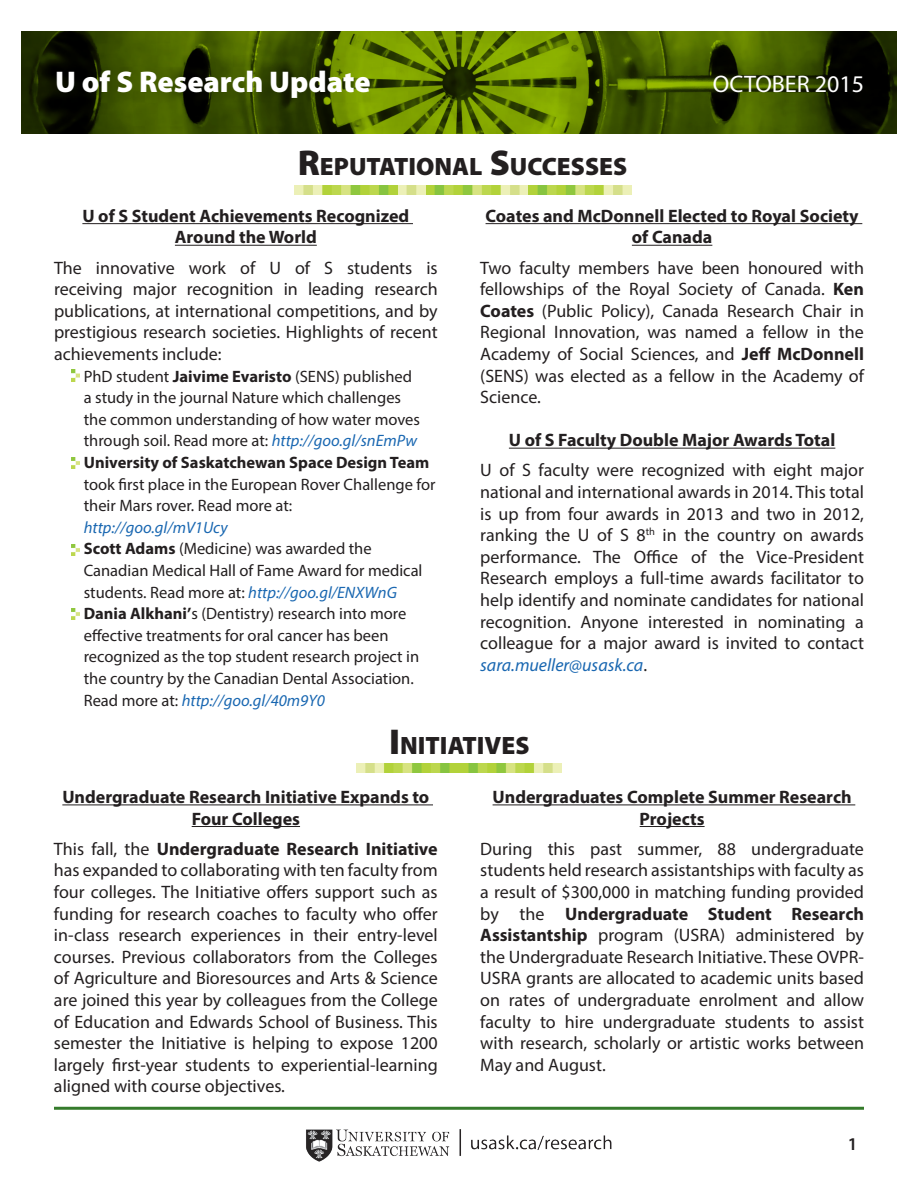
<style>
.page{position:relative;width:918px;height:1188px;background:#fff}
.page>*{position:absolute;margin:0;border:0;box-sizing:border-box;transform-origin:0 0}
.t1{font:900 30px "Myriad Pro";color:#fff}
.Headlines{font:900 25.2px "Myriad Pro";color:#231f20}
.t2{font:24px "Myriad Pro";color:#fff}
.t3{font:18px/21.6px "Myriad Pro";color:#231f20;text-align:justify}
.Item_Titles{font:700 18px/21.6px "Myriad Pro";color:#231f20;text-align:center}
.t4{font:600 18px "Myriad Pro";color:#231f20}
.Bullets{font:16.5px/21.6px "Myriad Pro";color:#231f20}
.Bullets-2{font:italic 16.5px "Myriad Pro";color:#1967b1}
.s1{font-size:36px}
.s2{font-weight:700}
.s3{font-style:italic;color:#1967b1}
</style>
<div class="page">
<svg style="left:21px;top:32px;width:876px;height:102px;background:#3f5400"></svg>
<hr style="left:54px;top:1107px;width:810px;height:3px;background:#357b2b">
<img style="left:306px;top:1129px;width:306px;height:33px">
<hr style="left:82px;top:223px;width:331px;height:1px;background:#231f20">
<hr style="left:175px;top:245px;width:142px;height:1px;background:#231f20">
<hr style="left:486px;top:223px;width:376px;height:1px;background:#231f20">
<hr style="left:632px;top:245px;width:80px;height:1px;background:#231f20">
<hr style="left:509px;top:448px;width:326px;height:1px;background:#231f20">
<hr style="left:62px;top:804px;width:371px;height:1px;background:#231f20">
<hr style="left:192px;top:826px;width:108px;height:1px;background:#231f20">
<hr style="left:493px;top:804px;width:362px;height:1px;background:#231f20">
<hr style="left:640px;top:826px;width:65px;height:1px;background:#231f20">
<img style="left:356px;top:764px;width:206px;height:9px">
<img style="left:295px;top:185px;width:336px;height:9px">
<svg style="left:72px;top:370px;width:8px;height:11px"></svg>
<svg style="left:72px;top:457px;width:8px;height:11px"></svg>
<svg style="left:72px;top:544px;width:8px;height:12px"></svg>
<svg style="left:72px;top:608px;width:8px;height:12px"></svg>
<h1 class="t1" style="left:55px;top:64px;width:317px">U of S Research Update</h1>
<h3 class="t2" style="left:713px;top:69px;width:153px">OCTOBER 2015</h3>
<p class="Headlines" style="left:298px;top:152px;width:331px"><span class="s1">R</span>EPUTATIONAL <span class="s1">S</span>UCCESSES</p>
<p class="Item_Titles" style="left:82px;top:204px;width:328px">U of S Student Achievements Recognized<br>Around the World</p>
<p class="t3" style="left:54px;top:256px;width:385px">The innovative work of U of S students is receiving major recognition in leading research publications, at international competitions, and by prestigious research societies. Highlights of recent achievements include:</p>
<p class="Bullets" style="left:84px;top:365px;width:338px">PhD student <span class="s2">Jaivime Evaristo</span> (SENS) published a study in the journal Nature which challenges the common understanding of how water moves through soil. Read more at: <span class="s3">http://goo.gl/snEmPw</span></p>
<p class="Bullets" style="left:84px;top:451px;width:353px"><span class="s2">University of Saskatchewan Space Design Team </span>took first place in the European Rover Challenge for their Mars rover. Read more at:</p>
<p class="Bullets-2" style="left:84px;top:517px;width:145px">http://goo.gl/mV1Ucy</p>
<p class="Bullets" style="left:84px;top:538px;width:340px"><span class="s2">Scott Adams</span> (Medicine) was awarded the<br>Canadian Medical Hall of Fame Award for medical students. Read more at: <span class="s3">http://goo.gl/ENXWnG</span></p>
<p class="Bullets" style="left:84px;top:603px;width:337px"><span class="s2">Dania Alkhani’</span>s (Dentistry) research into more effective treatments for oral cancer has been recognized as the top student research project in the country by the Canadian Dental Association.<br>Read more at: <span class="s3">http://goo.gl/40m9Y0</span></p>
<p class="Item_Titles" style="left:486px;top:204px;width:375px">Coates and McDonnell Elected to Royal Society of Canada</p>
<p class="t3" style="left:480px;top:256px;width:385px">Two faculty members have been honoured with fellowships of the Royal Society of Canada. <span class="s2">Ken Coates</span> (Public Policy), Canada Research Chair in Regional Innovation, was named a fellow in the Academy of Social Sciences, and <span class="s2">Jeff McDonnell </span>(SENS) was elected as a fellow in the Academy of Science.</p>
<p class="Item_Titles" style="left:509px;top:429px;width:328px">U of S Faculty Double Major Awards Total</p>
<p class="t3" style="left:480px;top:459px;width:385px">U of S faculty were recognized with eight major national and international awards in 2014. This total is up from four awards in 2013 and two in 2012, ranking the U of S 8<sup>th</sup> in the country on awards performance. The Office of the Vice-President Research employs a full-time awards facilitator to help identify and nominate candidates for national recognition. Anyone interested in nominating a colleague for a major award is invited to contact <span class="s3">sara.mueller@usask.ca</span>.</p>
<p class="Headlines" style="left:389px;top:731px;width:142px"><span class="s1">I</span>NITIATIVES</p>
<p class="Item_Titles" style="left:62px;top:786px;width:369px">Undergraduate Research Initiative Expands to<br>Four Colleges</p>
<p class="t3" style="left:54px;top:838px;width:385px">This fall, the <span class="s2">Undergraduate Research Initiative </span>has expanded to collaborating with ten faculty from four colleges. The Initiative offers support such as funding for research coaches to faculty who offer in-class research experiences in their entry-level courses. Previous collaborators from the Colleges of Agriculture and Bioresources and Arts &amp; Science are joined this year by colleagues from the College of Education and Edwards School of Business. This semester the Initiative is helping to expose 1200 largely first-year students to experiential-learning aligned with course objectives.</p>
<p class="Item_Titles" style="left:493px;top:786px;width:361px">Undergraduates Complete Summer Research<br>Projects</p>
<p class="t3" style="left:480px;top:838px;width:385px">During this past summer, 88 undergraduate students held research assistantships with faculty as a result of $300,000 in matching funding provided by the <span class="s2">Undergraduate Student Research Assistantship</span> program (USRA) administered by the Undergraduate Research Initiative. These OVPR-USRA grants are allocated to academic units based on rates of undergraduate enrolment and allow faculty to hire undergraduate students to assist with research, scholarly or artistic works between May and August.</p>
<p class="t4" style="left:848px;top:1132px;width:11px">1</p>
</div>
